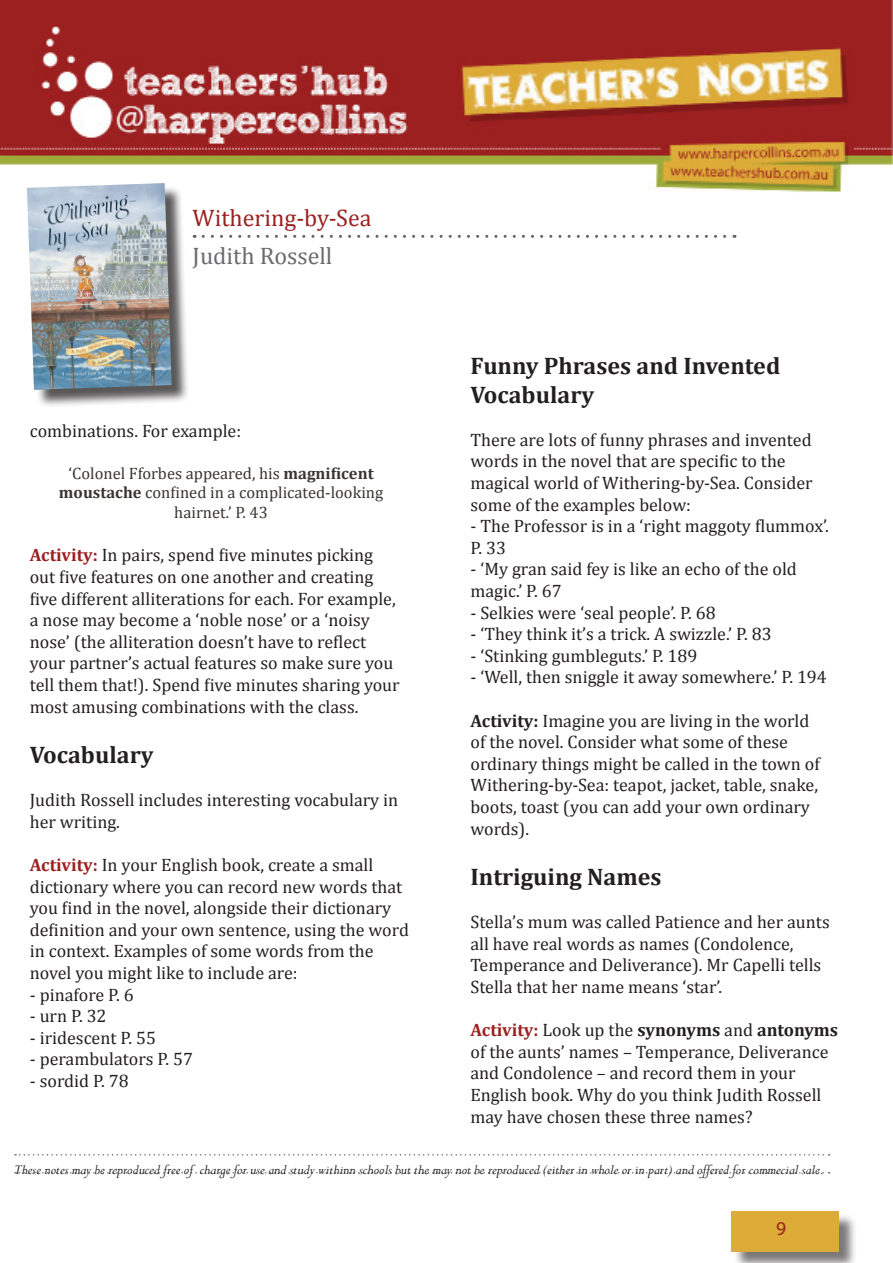
<style>
.page{position:relative;width:893px;height:1263px;background:#fff}
.page>*{position:absolute;margin:0;border:0;box-sizing:border-box;transform-origin:0 0}
.t1{font:700 24px/28.8px "Cambria";color:#231f20}
.t2{font:24px "Cambria";color:#9c2020}
.t3{font:24px "Cambria";color:#6b6b6e}
.t4{font:19.5px "Myriad Pro";color:#9c2020}
.t5{font:18px/21.6px "Cambria";color:#231f20}
.t6{font:16.5px/19.8px "Cambria";color:#3b3532;text-align:center}
.t7{font:italic 15px "Perpetua";color:#231f20}
.s1{font-weight:700}
.s2{font-weight:700;color:#9c2020}
</style>
<div class="page">
<img style="left:0;top:0;width:893px;height:192px">
<div style="left:733px;top:1213px;width:125px;height:50px;background:#231f20;opacity:.6"></div>
<div style="left:731px;top:1211px;width:108px;height:40px;background:#ddab38"></div>
<svg style="left:15px;top:1154px;width:815px;height:1px"></svg>
<svg style="left:15px;top:1172px;width:815px;height:1px"></svg>
<svg style="left:203px;top:235px;width:532px;height:3px"></svg>
<div style="left:30px;top:186px;width:160px;height:222px;background:#231f20;opacity:.75"></div>
<img style="left:27px;top:183px;width:145px;height:207px">
<h1 class="t2" style="left:193px;top:204px;width:180px">Withering-by-Sea</h1>
<h1 class="t3" style="left:193px;top:242px;width:141px">Judith Rossell</h1>
<p class="t5" style="left:30px;top:420px;width:213px">combinations. For example:</p>
<p class="t6" style="left:59px;top:463px;width:326px">‘Colonel Fforbes appeared, his <span class="s1">magnificent moustache</span> confined in a complicated-looking hairnet.’ P. 43</p>
<p class="t5" style="left:30px;top:544px;width:371px"><span class="s2">Activity:</span> In pairs, spend five minutes picking out five features on one another and creating five different alliterations for each. For example, a nose may become a ‘noble nose’ or a ‘noisy nose’ (the alliteration doesn’t have to reflect your partner’s actual features so make sure you tell them that!). Spend five minutes sharing your most amusing combinations with the class.</p>
<p class="t1" style="left:30px;top:739px;width:125px">Vocabulary</p>
<p class="t5" style="left:30px;top:789px;width:370px">Judith Rossell includes interesting vocabulary in her writing.</p>
<p class="t5" style="left:30px;top:854px;width:381px"><span class="s2">Activity:</span> In your English book, create a small dictionary where you can record new words that you find in the novel, alongside their dictionary definition and your own sentence, using the word in context. Examples of some words from the novel you might like to include are:</p>
<p class="t5" style="left:30px;top:983px;width:106px">- pinafore P. 6</p>
<p class="t5" style="left:30px;top:1005px;width:78px">- urn P. 32</p>
<p class="t5" style="left:30px;top:1027px;width:128px">- iridescent P. 55</p>
<p class="t5" style="left:30px;top:1048px;width:165px">- perambulators P. 57</p>
<p class="t5" style="left:30px;top:1070px;width:100px">- sordid P. 78</p>
<p class="t1" style="left:470px;top:350px;width:311px">Funny Phrases and Invented<br>Vocabulary</p>
<p class="t5" style="left:470px;top:429px;width:344px">There are lots of funny phrases and invented words in the novel that are specific to the magical world of Withering-by-Sea. Consider some of the examples below:</p>
<p class="t5" style="left:470px;top:515px;width:360px">- The Professor is in a ‘right maggoty flummox’.<br>P. 33</p>
<p class="t5" style="left:470px;top:558px;width:328px">- ‘My gran said fey is like an echo of the old magic.’ P. 67</p>
<p class="t5" style="left:470px;top:601px;width:247px">- Selkies were ‘seal people’. P. 68</p>
<p class="t5" style="left:470px;top:623px;width:303px">- ‘They think it’s a trick. A swizzle.’ P. 83</p>
<p class="t5" style="left:470px;top:645px;width:229px">- ‘Stinking gumbleguts.’ P. 189</p>
<p class="t5" style="left:470px;top:666px;width:358px">- ‘Well, then sniggle it away somewhere.’ P. 194</p>
<p class="t5" style="left:470px;top:709px;width:351px"><span class="s1">Activity:</span> Imagine you are living in the world of the novel. Consider what some of these ordinary things might be called in the town of Withering-by-Sea: teapot, jacket, table, snake, boots, toast (you can add your own ordinary words).</p>
<p class="t1" style="left:470px;top:862px;width:193px">Intriguing Names</p>
<p class="t5" style="left:470px;top:911px;width:361px">Stella’s mum was called Patience and her aunts all have real words as names (Condolence, Temperance and Deliverance). Mr Capelli tells Stella that her name means ‘star’.</p>
<p class="t5" style="left:470px;top:1019px;width:369px"><span class="s2">Activity:</span> Look up the <span class="s1">synonyms</span> and <span class="s1">antonyms </span>of the aunts’ names – Temperance, Deliverance and Condolence – and record them in your English book. Why do you think Judith Rossell may have chosen these three names?</p>
<p class="t7" style="left:14px;top:1160px;width:811px">These notes may be reproduced free of charge for use and study withinn schools but the may not be reproduced (either in whole or in part) and offered for commecial sale.</p>
<p class="t4" style="left:776px;top:1216px;width:12px">9</p>
</div>
